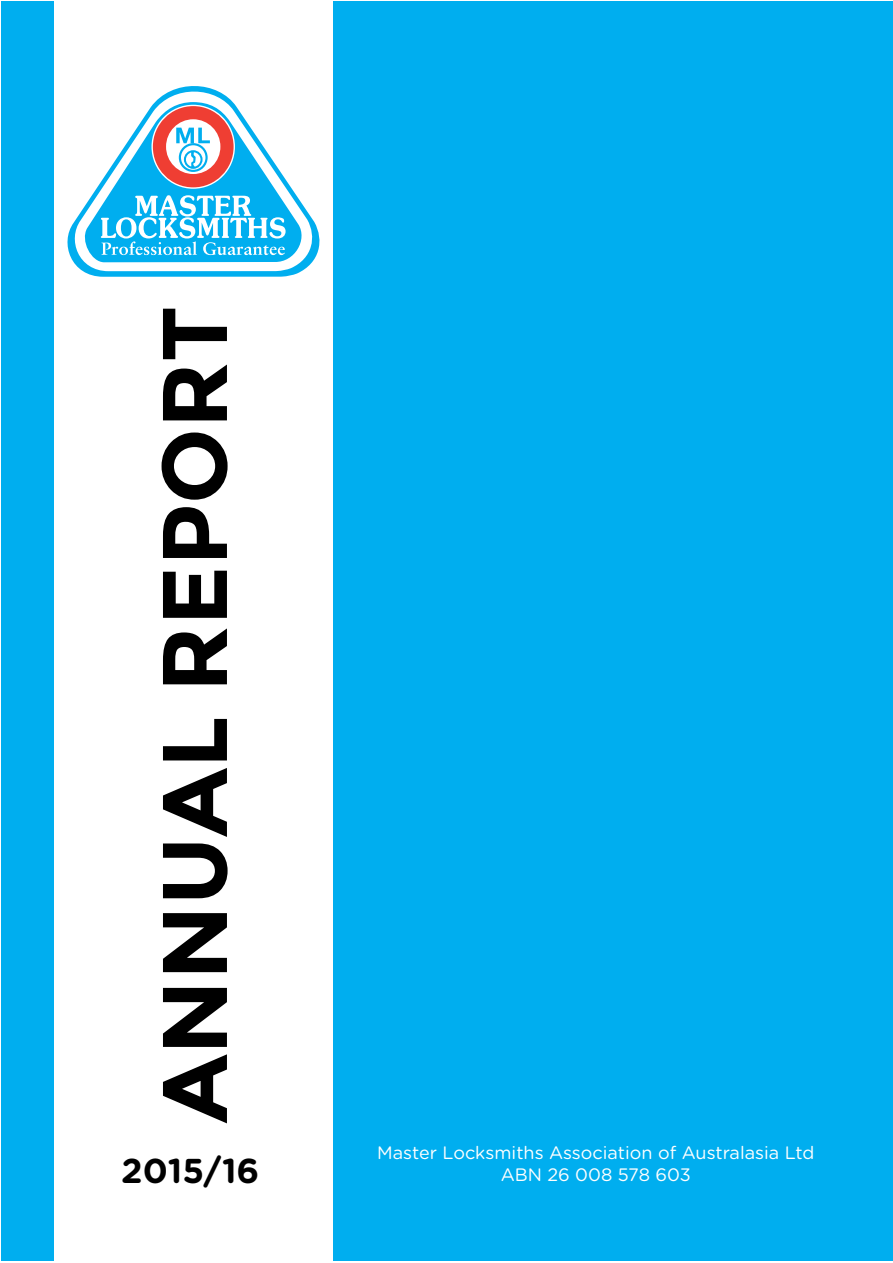
<style>
.page{position:relative;width:893px;height:1263px;background:#fff}
.page>*{position:absolute;margin:0;border:0;box-sizing:border-box;transform-origin:0 0}
.t1{font:700 91.5px "Montserrat";color:#000}
.t2{font:700 34.5px "Gotham Rounded";color:#000}
.t3{font:18px/21.6px "Gotham Rounded";color:#fff;text-align:center}
</style>
<div class="page">
<div style="left:2px;top:2px;width:891px;height:1259px;background:#00aeef"></div>
<div style="left:54px;top:0;width:279px;height:1263px;background:#fff"></div>
<svg style="left:67px;top:86px;width:253px;height:191px"></svg>
<h1 class="t1" style="left:140px;top:1123px;width:818px;rotate:-90deg">ANNUAL REPORT</h1>
<h2 class="t2" style="left:121px;top:1145px;width:140px">2015/16</h2>
<p class="t3" style="left:377px;top:1141px;width:439px">Master Locksmiths Association of Australasia Ltd<br>ABN 26 008 578 603</p>
</div>
